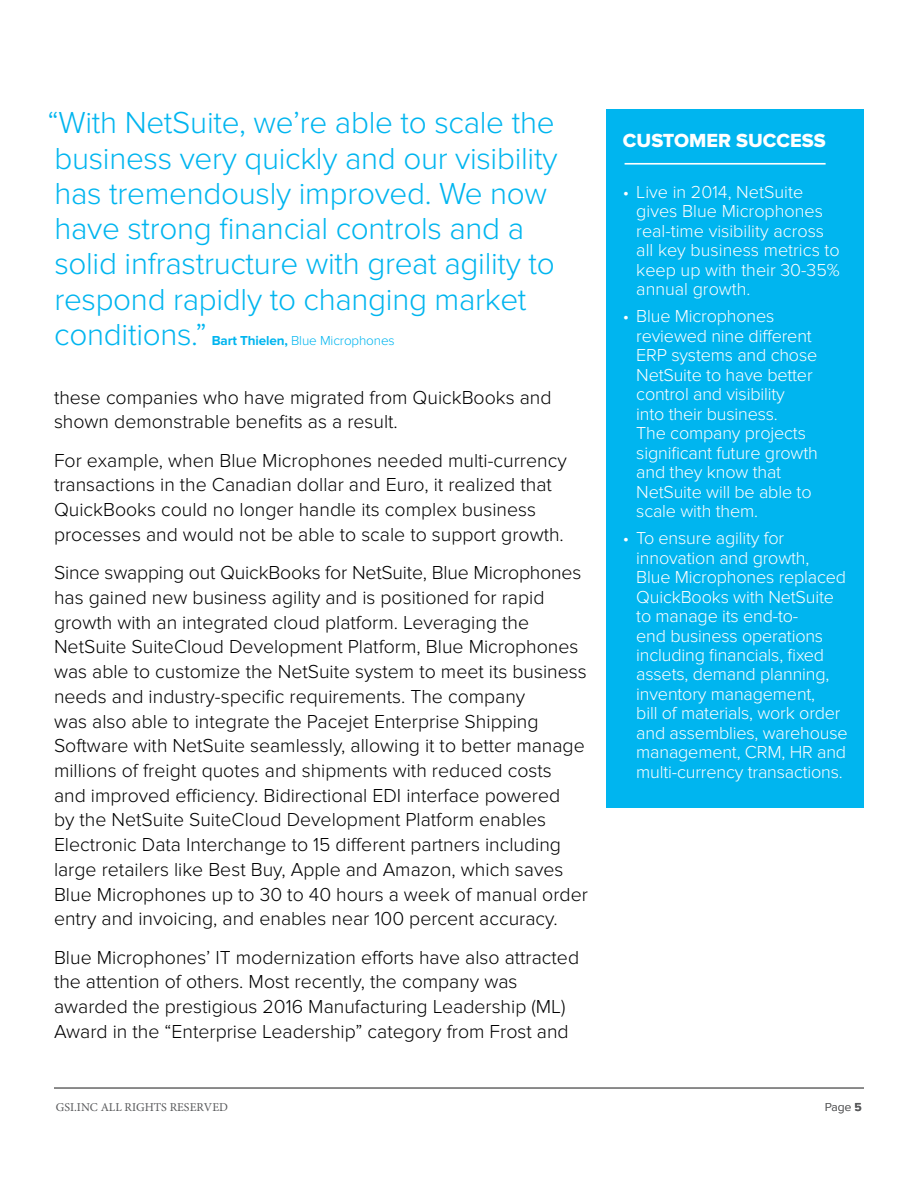
<style>
.page{position:relative;width:918px;height:1188px;background:#fff}
.page>*{position:absolute;margin:0;border:0;box-sizing:border-box;transform-origin:0 0}
.t1{font:300 31.5px/35.2px "Proxima Nova";letter-spacing:-.01em;color:#00b5ef}
.t2{font:19.65px "Proxima Nova Extrabld";color:#fff}
.Body{font:300 19.5px/24.8px "Proxima Nova";color:#000}
.t3{font:300 18px/19.5px "Proxima Nova";letter-spacing:-.01em;color:#fff}
.t4{font:300 13.5px "Proxima Nova";letter-spacing:-.01em;color:#00b5ef}
.t5{font:12px "Minion Pro";color:#58595b}
.t6{font:300 12px "Proxima Nova";color:#666}
.s1{font-weight:700}
</style>
<div class="page">
<hr style="left:54px;top:1087px;width:810px;height:2px;background:#666">
<div style="left:606px;top:109px;width:258px;height:699px;background:#00b5ef"></div>
<hr style="left:625px;top:163px;width:201px;height:2px;background:#fff">
<p class="t1" style="left:47px;top:106px;width:512px">“With NetSuite, we’re able to scale the business very quickly and our visibility has tremendously improved. We now have strong financial controls and a solid infrastructure with great agility to respond rapidly to changing market conditions.”</p>
<p class="t4" style="left:212px;top:333px;width:185px"><span class="s1">Bart Thielen,</span> Blue Microphones</p>
<p class="Body" style="left:54px;top:385px;width:499px">these companies who have migrated from QuickBooks and shown demonstrable benefits as a result.</p>
<p class="Body" style="left:54px;top:448px;width:514px">For example, when Blue Microphones needed multi-currency transactions in the Canadian dollar and Euro, it realized that QuickBooks could no longer handle its complex business processes and would not be able to scale to support growth.</p>
<p class="Body" style="left:54px;top:560px;width:535px">Since swapping out QuickBooks for NetSuite, Blue Microphones has gained new business agility and is positioned for rapid growth with an integrated cloud platform. Leveraging the NetSuite SuiteCloud Development Platform, Blue Microphones was able to customize the NetSuite system to meet its business needs and industry-specific requirements. The company<br>was also able to integrate the Pacejet Enterprise Shipping Software with NetSuite seamlessly, allowing it to better manage millions of freight quotes and shipments with reduced costs and improved efficiency. Bidirectional EDI interface powered<br>by the NetSuite SuiteCloud Development Platform enables Electronic Data Interchange to 15 different partners including large retailers like Best Buy, Apple and Amazon, which saves Blue Microphones up to 30 to 40 hours a week of manual order entry and invoicing, and enables near 100 percent accuracy.</p>
<p class="Body" style="left:54px;top:945px;width:527px">Blue Microphones’ IT modernization efforts have also attracted the attention of others. Most recently, the company was awarded the prestigious 2016 Manufacturing Leadership (ML)<br>Award in the “Enterprise Leadership” category from Frost and</p>
<p class="t2" style="left:623px;top:129px;width:204px">CUSTOMER SUCCESS</p>
<p class="t3" style="left:636px;top:182px;width:205px;text-indent:-14px">• Live in 2014, NetSuite gives Blue Microphones real-time visibility across all key business metrics to keep up with their 30-35% annual growth.</p>
<p class="t3" style="left:636px;top:307px;width:183px;text-indent:-14px">• Blue Microphones reviewed nine different<br>ERP systems and chose<br>NetSuite to have better control and visibility<br>into their business.<br>The company projects significant future growth and they know that<br>NetSuite will be able to scale with them.</p>
<p class="t3" style="left:636px;top:529px;width:213px;text-indent:-14px">• To ensure agility for innovation and growth,<br>Blue Microphones replaced<br>QuickBooks with NetSuite to manage its end-to-<br>end business operations including financials, fixed assets, demand planning, inventory management,<br>bill of materials, work order and assemblies, warehouse management, CRM, HR and multi-currency transactions.</p>
<p class="t5" style="left:56px;top:1099px;width:174px">GSI.INC ALL RIGHTS RESERVED</p>
<p class="t6" style="left:825px;top:1100px;width:38px">Page <span class="s1">5</span></p>
</div>
